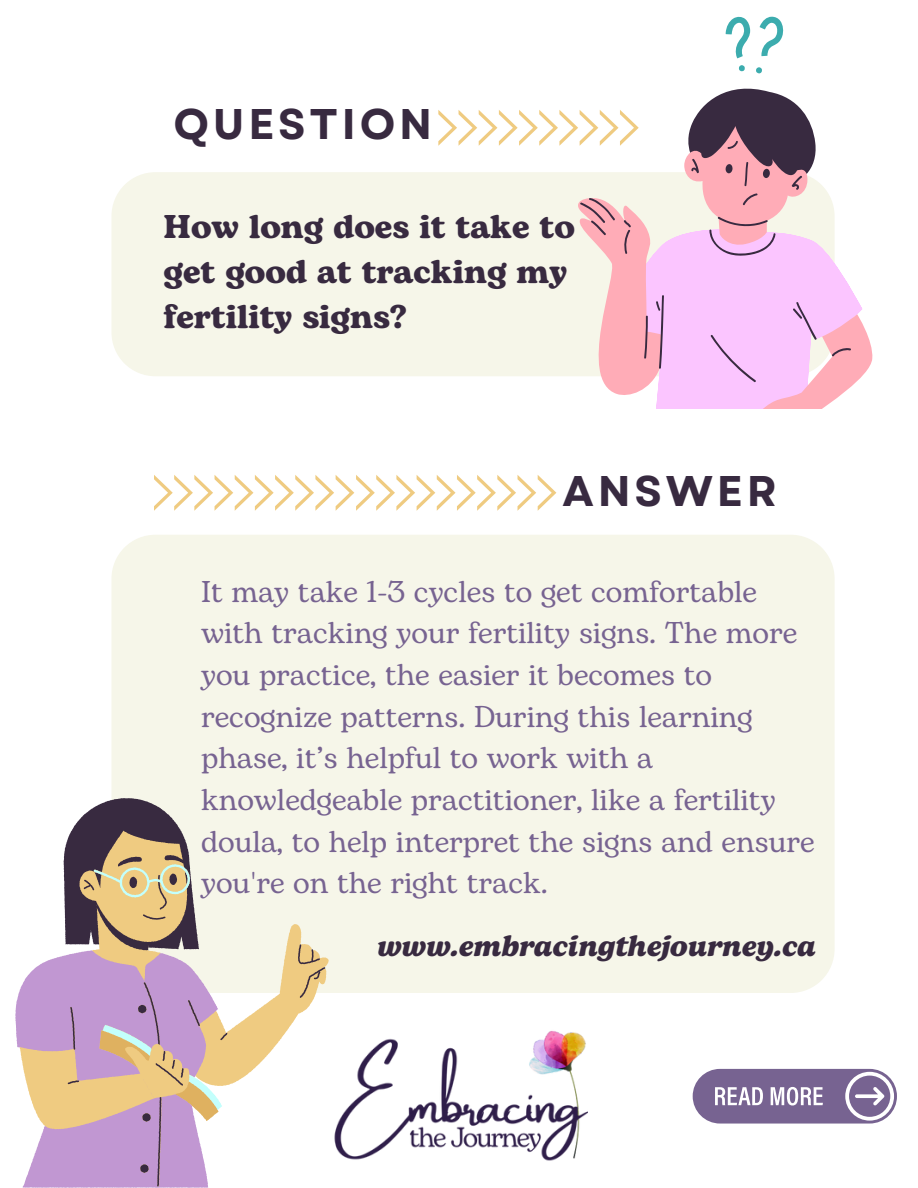
<style>
.page{position:relative;width:918px;height:1188px;background:#fff}
.page>*{position:absolute;margin:0;border:0;box-sizing:border-box;transform-origin:0 0}
.t1{font:700 42.9px "Garet";letter-spacing:.09em;color:#382a40}
.t2{font:700 32.85px/45px "Bogart";color:#382a40}
.t3{font:30px/41.7px "Bogart";color:#776391}
.t4{font:italic 700 29.4px "Bogart";color:#382a40}
</style>
<div class="page">
<div style="left:111px;top:172px;width:459px;height:204px;background:#f6f6e9"></div>
<div style="left:111px;top:535px;width:724px;height:458px;background:#f6f6e9"></div>
<svg style="left:438px;top:110px;width:142px;height:36px"></svg>
<svg style="left:154px;top:475px;width:402px;height:35px"></svg>
<svg style="left:570px;top:119px;width:303px;height:267px"></svg>
<svg style="left:580px;top:88px;width:272px;height:321px"></svg>
<svg style="left:726px;top:16px;width:58px;height:57px"></svg>
<svg style="left:15px;top:950px;width:193px;height:238px"></svg>
<svg style="left:64px;top:798px;width:261px;height:388px"></svg>
<svg style="left:94px;top:864px;width:128px;height:257px"></svg>
<img style="left:334px;top:1030px;width:254px;height:131px">
<div style="left:693px;top:1069px;width:204px;height:55px;background:#776391;border-radius:27px"></div>
<svg style="left:845px;top:1072px;width:49px;height:49px"></svg>
<svg style="left:715px;top:1087px;width:48px;height:18px"></svg>
<svg style="left:771px;top:1087px;width:52px;height:19px"></svg>
<p class="t1" style="left:173px;top:94px;width:260px">QUESTION</p>
<p class="t2" style="left:164px;top:206px;width:413px">How long does it take to get good at tracking my fertility signs?</p>
<h1 class="t1" style="left:563px;top:460px;width:216px">ANSWER</h1>
<p class="t3" style="left:201px;top:572px;width:615px">It may take 1-3 cycles to get comfortable with tracking your fertility signs. The more you practice, the easier it becomes to recognize patterns. During this learning phase, it’s helpful to work with a knowledgeable practitioner, like a fertility doula, to help interpret the signs and ensure you're on the right track.</p>
<h1 class="t4" style="left:378px;top:924px;width:440px">www.embracingthejourney.ca</h1>
</div>
